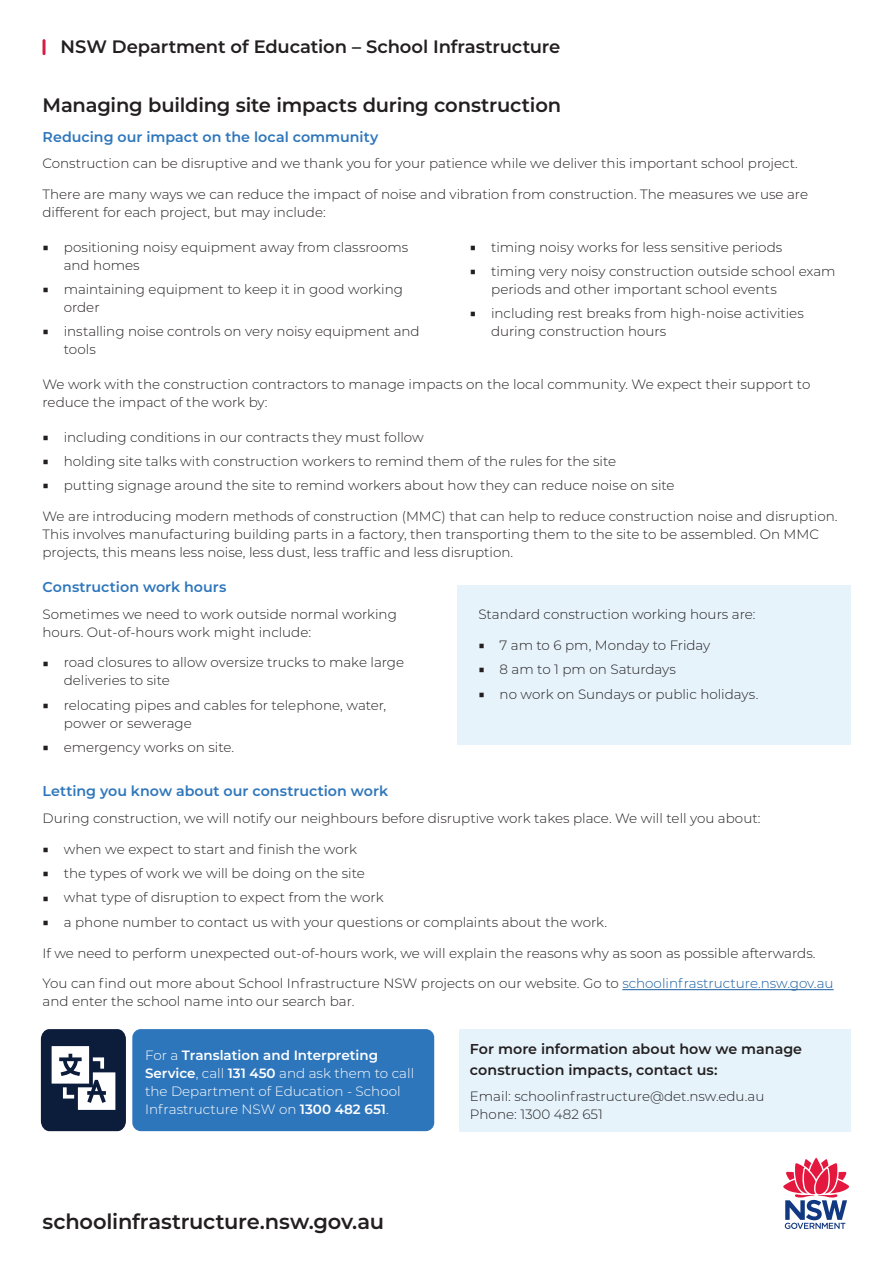
<style>
.page{position:relative;width:893px;height:1263px;background:#fff}
.page>*{position:absolute;margin:0;border:0;box-sizing:border-box;transform-origin:0 0}
.t1{font:600 21px "Montserrat";letter-spacing:-.01em;color:#231f20}
.t2{font:600 19.5px "Montserrat";letter-spacing:-.01em;color:#231f20}
.t3{font:600 18px "Montserrat";letter-spacing:-.005em;color:#231f20}
.t4{font:600 14.25px "Montserrat";color:#2e76bc}
.t5{font:600 14.25px/21px "Montserrat";color:#231f20}
.t6{font:300 13.5px/18px "Montserrat";color:#231f20}
.t7{font:300 13.5px/18px "Montserrat";color:#fff}
.s1{font-size:11.55px}
.s2{color:#175d9e}
.s3{font-weight:600}
</style>
<div class="page">
<svg style="left:783px;top:1157px;width:67px;height:72px"></svg>
<hr style="left:43px;top:39px;width:3px;height:16px;background:#d61d46;border-radius:2px">
<div style="left:457px;top:585px;width:393px;height:159px;background:#e6f3fb"></div>
<hr style="left:622px;top:989px;width:212px;height:1px;background:#175d9e">
<div style="left:132px;top:1029px;width:302px;height:102px;background:#2e76bc;border-radius:9px"></div>
<svg style="left:41px;top:1029px;width:85px;height:102px"></svg>
<div style="left:459px;top:1029px;width:391px;height:102px;background:#e6f3fb"></div>
<h3 class="t3" style="left:61px;top:34px;width:501px">NSW Department of Education – School Infrastructure</h3>
<h2 class="t2" style="left:43px;top:92px;width:520px">Managing building site impacts during construction</h2>
<p class="t4" style="left:43px;top:127px;width:337px">Reducing our impact on the local community</p>
<p class="t6" style="left:43px;top:154px;width:757px">Construction can be disruptive and we thank you for your patience while we deliver this important school project.</p>
<p class="t6" style="left:43px;top:185px;width:767px">There are many ways we can reduce the impact of noise and vibration from construction. The measures we use are different for each project, but may include:</p>
<p class="t6" style="left:64px;top:237px;width:346px;text-indent:-21px"><span class="s1">■</span> positioning noisy equipment away from classrooms and homes</p>
<p class="t6" style="left:64px;top:280px;width:341px;text-indent:-21px"><span class="s1">■</span> maintaining equipment to keep it in good working order</p>
<p class="t6" style="left:64px;top:322px;width:357px;text-indent:-21px"><span class="s1">■</span> installing noise controls on very noisy equipment and tools</p>
<p class="t6" style="left:470px;top:237px;width:314px"><span class="s1">■</span> timing noisy works for less sensitive periods</p>
<p class="t6" style="left:491px;top:262px;width:346px;text-indent:-21px"><span class="s1">■</span> timing very noisy construction outside school exam periods and other important school events</p>
<p class="t6" style="left:491px;top:304px;width:314px;text-indent:-21px"><span class="s1">■</span> including rest breaks from high-noise activities during construction hours</p>
<p class="t6" style="left:43px;top:375px;width:769px">We work with the construction contractors to manage impacts on the local community. We expect their support to reduce the impact of the work by:</p>
<p class="t6" style="left:43px;top:427px;width:383px"><span class="s1">■</span> including conditions in our contracts they must follow</p>
<p class="t6" style="left:43px;top:452px;width:575px"><span class="s1">■</span> holding site talks with construction workers to remind them of the rules for the site</p>
<p class="t6" style="left:43px;top:476px;width:634px"><span class="s1">■</span> putting signage around the site to remind workers about how they can reduce noise on site</p>
<p class="t6" style="left:43px;top:507px;width:796px">We are introducing modern methods of construction (MMC) that can help to reduce construction noise and disruption.<br>This involves manufacturing building parts in a factory, then transporting them to the site to be assembled. On MMC projects, this means less noise, less dust, less traffic and less disruption.</p>
<p class="t4" style="left:43px;top:577px;width:185px">Construction work hours</p>
<p class="t6" style="left:43px;top:604px;width:356px">Sometimes we need to work outside normal working hours. Out-of-hours work might include:</p>
<p class="t6" style="left:64px;top:653px;width:342px;text-indent:-21px"><span class="s1">■</span> road closures to allow oversize trucks to make large deliveries to site</p>
<p class="t6" style="left:64px;top:695px;width:324px;text-indent:-21px"><span class="s1">■</span> relocating pipes and cables for telephone, water, power or sewerage</p>
<p class="t6" style="left:43px;top:738px;width:193px"><span class="s1">■</span> emergency works on site.</p>
<p class="t6" style="left:478px;top:605px;width:279px">Standard construction working hours are:</p>
<p class="t6" style="left:478px;top:636px;width:233px"><span class="s1">■</span> 7 am to 6 pm, Monday to Friday</p>
<p class="t6" style="left:478px;top:660px;width:199px"><span class="s1">■</span> 8 am to 1 pm on Saturdays</p>
<p class="t6" style="left:478px;top:684px;width:282px"><span class="s1">■</span> no work on Sundays or public holidays.</p>
<p class="t4" style="left:43px;top:781px;width:347px">Letting you know about our construction work</p>
<p class="t6" style="left:43px;top:809px;width:719px">During construction, we will notify our neighbours before disruptive work takes place. We will tell you about:</p>
<p class="t6" style="left:43px;top:839px;width:316px"><span class="s1">■</span> when we expect to start and finish the work</p>
<p class="t6" style="left:43px;top:864px;width:324px"><span class="s1">■</span> the types of work we will be doing on the site</p>
<p class="t6" style="left:43px;top:888px;width:343px"><span class="s1">■</span> what type of disruption to expect from the work</p>
<p class="t6" style="left:43px;top:912px;width:566px"><span class="s1">■</span> a phone number to contact us with your questions or complaints about the work.</p>
<p class="t6" style="left:43px;top:943px;width:775px">If we need to perform unexpected out-of-hours work, we will explain the reasons why as soon as possible afterwards.</p>
<p class="t6" style="left:43px;top:974px;width:793px">You can find out more about School Infrastructure NSW projects on our website. Go to <span class="s2">schoolinfrastructure.nsw.gov.au </span>and enter the school name into our search bar.</p>
<p class="t7" style="left:145px;top:1045px;width:271px">For a <span class="s3">Translation and Interpreting Service</span>, call <span class="s3">131 450</span> and ask them to call the Department of Education - School Infrastructure NSW on <span class="s3">1300 482 651</span>.</p>
<p class="t5" style="left:470px;top:1037px;width:334px">For more information about how we manage construction impacts, contact us:</p>
<p class="t6" style="left:470px;top:1087px;width:296px">Email: schoolinfrastructure@det.nsw.edu.au<br>Phone: 1300 482 651</p>
<h1 class="t1" style="left:43px;top:1206px;width:343px">schoolinfrastructure.nsw.gov.au</h1>
</div>
